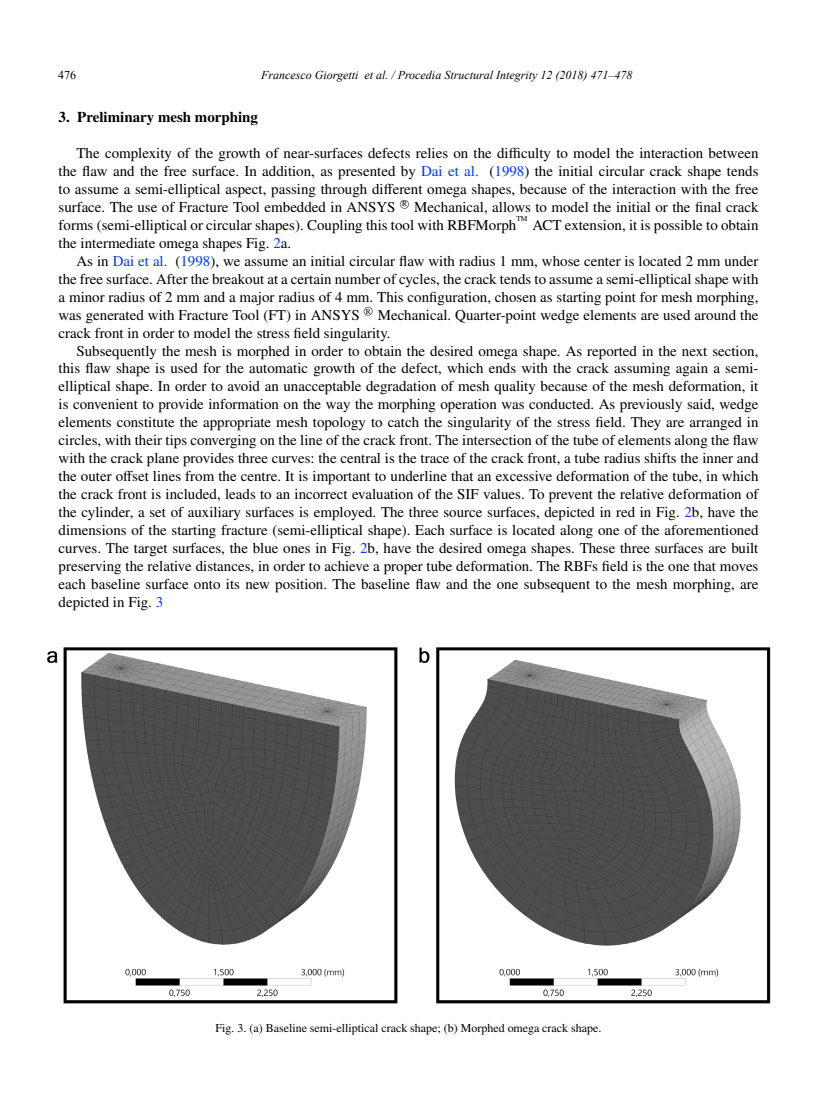
<style>
.page{position:relative;width:817px;height:1115px;background:#fff}
.page>*{position:absolute;margin:0;border:0;box-sizing:border-box;transform-origin:0 0}
.t1{font:15px/18px "Nimbus Rom No 9 L";color:#000;text-align:justify}
.t2{font:500 15px "Nimbus Rom No 9 L";color:#000}
.t3{font:12px "Nimbus Rom No 9 L";color:#000}
.t4{font:italic 12px "Times New Roman";color:#000}
.t5{font:12px "Times New Roman";color:#000}
.t6{font:7.5px "Nimbus Rom No 9 L";color:#000}
.s1{font-family:"rtxr"}
.s2{color:#0039ff}
</style>
<div class="page">
<img style="left:47px;top:647px;width:724px;height:357px">
<p class="t5" style="left:58px;top:66px;width:19px">476</p>
<p class="t4" style="left:261px;top:66px;width:373px">Francesco Giorgetti et al. / Procedia Structural Integrity 12 (2018) 471–478</p>
<p class="t2" style="left:59px;top:107px;width:201px">3. Preliminary mesh morphing</p>
<p class="t1" style="left:59px;top:144px;width:701px;text-indent:18px">The complexity of the growth of near-surfaces defects relies on the di<span class="s1">ffi</span>culty to model the interaction between the flaw and the free surface. In addition, as presented by <span class="s2">Dai et al.</span> (<span class="s2">1998</span>) the initial circular crack shape tends to assume a semi-elliptical aspect, passing through di<span class="s1">ff</span>erent omega shapes, because of the interaction with the free surface. The use of Fracture Tool embedded in ANSYS <sup>R</sup> Mechanical, allows to model the initial or the final crack forms (semi-elliptical or circular shapes). Coupling this tool with RBFMorph</p>
<p class="t6" style="left:516px;top:214px;width:13px">TM</p>
<p class="t1" style="left:532px;top:216px;width:227px">ACT extension, it is possible to obtain</p>
<p class="t1" style="left:59px;top:234px;width:234px">the intermediate omega shapes Fig. <span class="s2">2</span>a.</p>
<p class="t1" style="left:76px;top:252px;width:683px">As in <span class="s2">Dai et al.</span> (<span class="s2">1998</span>), we assume an initial circular flaw with radius 1 mm, whose center is located 2 mm under</p>
<p class="t1" style="left:59px;top:270px;width:701px">the free surface. After the breakout at a certain number of cycles, the crack tends to assume a semi-elliptical shape with</p>
<p class="t1" style="left:59px;top:288px;width:701px">a minor radius of 2 mm and a major radius of 4 mm. This configuration, chosen as starting point for mesh morphing,</p>
<p class="t1" style="left:59px;top:306px;width:701px">was generated with Fracture Tool (FT) in ANSYS <sup>R</sup> Mechanical. Quarter-point wedge elements are used around the</p>
<p class="t1" style="left:59px;top:323px;width:333px">crack front in order to model the stress field singularity.</p>
<p class="t1" style="left:76px;top:341px;width:683px">Subsequently the mesh is morphed in order to obtain the desired omega shape. As reported in the next section,</p>
<p class="t1" style="left:59px;top:359px;width:701px">this flaw shape is used for the automatic growth of the defect, which ends with the crack assuming again a semi-</p>
<p class="t1" style="left:59px;top:377px;width:701px">elliptical shape. In order to avoid an unacceptable degradation of mesh quality because of the mesh deformation, it</p>
<p class="t1" style="left:59px;top:395px;width:701px">is convenient to provide information on the way the morphing operation was conducted. As previously said, wedge</p>
<p class="t1" style="left:59px;top:413px;width:701px">elements constitute the appropriate mesh topology to catch the singularity of the stress field. They are arranged in</p>
<p class="t1" style="left:59px;top:431px;width:701px">circles, with their tips converging on the line of the crack front. The intersection of the tube of elements along the flaw</p>
<p class="t1" style="left:59px;top:449px;width:701px">with the crack plane provides three curves: the central is the trace of the crack front, a tube radius shifts the inner and</p>
<p class="t1" style="left:59px;top:467px;width:701px">the outer o<span class="s1">ff</span>set lines from the centre. It is important to underline that an excessive deformation of the tube, in which</p>
<p class="t1" style="left:59px;top:485px;width:701px">the crack front is included, leads to an incorrect evaluation of the SIF values. To prevent the relative deformation of</p>
<p class="t1" style="left:59px;top:503px;width:701px">the cylinder, a set of auxiliary surfaces is employed. The three source surfaces, depicted in red in Fig. <span class="s2">2</span>b, have the</p>
<p class="t1" style="left:59px;top:521px;width:701px">dimensions of the starting fracture (semi-elliptical shape). Each surface is located along one of the aforementioned</p>
<p class="t1" style="left:59px;top:539px;width:701px">curves. The target surfaces, the blue ones in Fig. <span class="s2">2</span>b, have the desired omega shapes. These three surfaces are built</p>
<p class="t1" style="left:59px;top:557px;width:701px">preserving the relative distances, in order to achieve a proper tube deformation. The RBFs field is the one that moves</p>
<p class="t1" style="left:59px;top:575px;width:701px">each baseline surface onto its new position. The baseline flaw and the one subsequent to the mesh morphing, are</p>
<p class="t1" style="left:59px;top:592px;width:106px">depicted in Fig. <span class="s2">3</span></p>
<p class="t3" style="left:215px;top:1020px;width:387px">Fig. 3. (a) Baseline semi-elliptical crack shape; (b) Morphed omega crack shape.</p>
</div>
